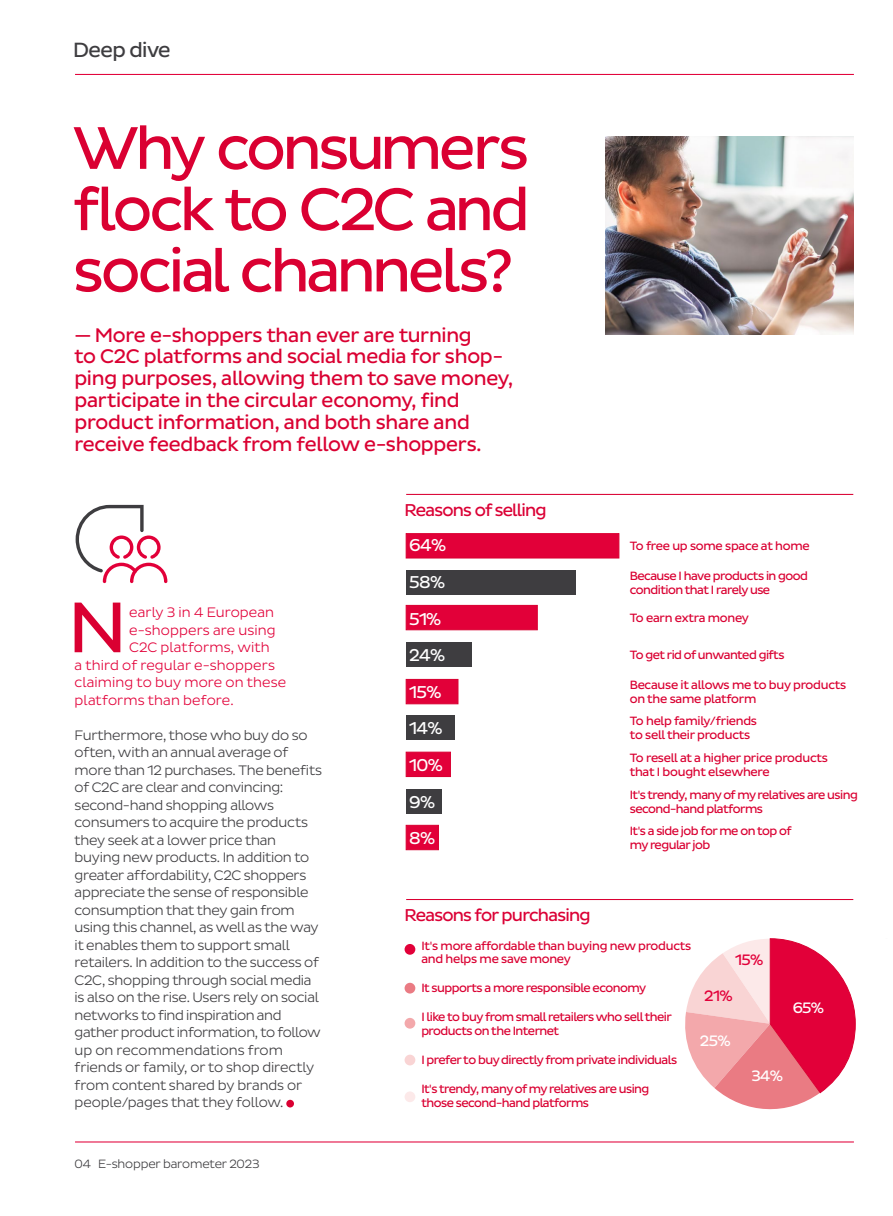
<style>
.page{position:relative;width:893px;height:1216px;background:#fff}
.page>*{position:absolute;margin:0;border:0;box-sizing:border-box;transform-origin:0 0}
.t1{font:72.98px "Pluto Sans DPD Regular";color:#da0032}
.t2{font:61.25px/61.2px "Pluto Sans DPD Regular";letter-spacing:-.05em;color:#da0032;text-align:justify}
.t3{font:21px "Pluto Sans DPD Regular";letter-spacing:-.025em;color:#3e3d40}
.t4{font:20.12px/21.9px "Pluto Sans DPD Regular";letter-spacing:-.01em;color:#da0032}
.t5{font:17.5px "Pluto Sans DPD Regular";letter-spacing:-.04em;color:#db0035}
.t6{font:17.5px "Pluto Sans DPD Regular";letter-spacing:-.04em;color:#fff}
.t7{font:15.4px "Pluto Sans DPD Regular";color:#fff}
.t8{font:15.4px "Pluto Sans DPD Regular";color:#e20039}
.t9{font:14px/17.5px "Pluto Sans DPD Light";letter-spacing:-.015em;color:#3e3d40}
.t10{font:14px "Pluto Sans DPD Light";letter-spacing:.01em;color:#e20039}
.t11{font:12.25px/14px "Pluto Sans DPD Regular";letter-spacing:-.04em;color:#da0032}
.t12{font:12.25px/14px "Pluto Sans DPD Regular";letter-spacing:-.02em;color:#da0032}
.t13{font:12.25px "Pluto Sans DPD Light";letter-spacing:-.01em;color:#3e3d40}
</style>
<div class="page">
<hr style="left:75px;top:74px;width:779px;height:1px;background:#e20039">
<hr style="left:75px;top:1141px;width:779px;height:1px;background:#e20039">
<div style="left:286px;top:1099px;width:8px;height:8px;background:#da0032;border-radius:50%"></div>
<img style="left:605px;top:136px;width:248px;height:199px">
<div style="left:406px;top:533px;width:213px;height:25px;background:#e20039;border:1px solid #da0032"></div>
<div style="left:406px;top:605px;width:132px;height:25px;background:#e20039;border:1px solid #da0032"></div>
<div style="left:406px;top:751px;width:45px;height:26px;background:#e20039;border:1px solid #da0032"></div>
<div style="left:406px;top:679px;width:52px;height:25px;background:#e20039;border:1px solid #da0032"></div>
<div style="left:406px;top:824px;width:33px;height:26px;background:#e20039;border:1px solid #da0032"></div>
<div style="left:406px;top:570px;width:170px;height:24px;background:#3e3d40"></div>
<div style="left:406px;top:642px;width:66px;height:24px;background:#3e3d40"></div>
<div style="left:406px;top:788px;width:35px;height:25px;background:#3e3d40"></div>
<div style="left:406px;top:715px;width:49px;height:24px;background:#3e3d40"></div>
<hr style="left:406px;top:494px;width:447px;height:1px;background:#da0032">
<hr style="left:406px;top:899px;width:447px;height:1px;background:#da0032">
<svg style="left:76px;top:505px;width:91px;height:78px"></svg>
<svg style="left:685px;top:938px;width:171px;height:172px"></svg>
<div style="left:405px;top:943px;width:10px;height:11px;background:#e20039;border-radius:50%"></div>
<div style="left:405px;top:982px;width:10px;height:11px;background:#ea7b83;border-radius:50%"></div>
<div style="left:405px;top:1017px;width:10px;height:11px;background:#f3a8ab;border-radius:50%"></div>
<div style="left:405px;top:1054px;width:10px;height:11px;background:#f9d4d4;border-radius:50%"></div>
<div style="left:405px;top:1091px;width:10px;height:11px;background:#fce9e9;border-radius:50%"></div>
<h3 class="t3" style="left:73px;top:38px;width:99px">Deep dive</h3>
<h2 class="t2" style="left:73px;top:118px;width:458px">Why consumers flock to C2C and social channels?</h2>
<p class="t4" style="left:74px;top:324px;width:440px">— More e-shoppers than ever are turning<br>to C2C platforms and social media for shop&shy;ping purposes, allowing them to save money, participate in the circular economy, find product information, and both share and receive feedback from fellow e-shoppers.</p>
<h1 class="t1" style="left:68px;top:586px;width:60px">N</h1>
<p class="t10" style="left:129px;top:604px;width:146px">early 3 in 4 European</p>
<p class="t10" style="left:129px;top:622px;width:148px">e-shoppers are using</p>
<p class="t10" style="left:129px;top:639px;width:142px">C2C platforms, with</p>
<p class="t10" style="left:75px;top:657px;width:202px">a third of regular e-shoppers</p>
<p class="t10" style="left:75px;top:674px;width:213px">claiming to buy more on these</p>
<p class="t10" style="left:75px;top:692px;width:161px">platforms than before.</p>
<p class="t9" style="left:75px;top:726px;width:249px">Furthermore, those who buy do so often, with an annual average of more than 12 purchases. The benefits of C2C are clear and convincing: second-hand shopping allows consumers to acquire the products they seek at a lower price than buying new products. In addition to greater affordability, C2C shoppers appreciate the sense of responsible consumption that they gain from using this channel, as well as the way it enables them to support small retailers. In addition to the success of C2C, shopping through social media is also on the rise. Users rely on social networks to find inspiration and gather product information, to follow up on recommendations from friends or family, or to shop directly from content shared by brands or people/pages that they follow.</p>
<p class="t13" style="left:74px;top:1156px;width:187px">04 E-shopper barometer 2023</p>
<p class="t5" style="left:405px;top:499px;width:144px">Reasons of selling</p>
<p class="t6" style="left:409px;top:535px;width:38px">64%</p>
<p class="t12" style="left:630px;top:539px;width:181px">To free up some space at home</p>
<p class="t6" style="left:409px;top:572px;width:37px">58%</p>
<p class="t11" style="left:630px;top:569px;width:180px">Because I have products in good condition that I rarely use</p>
<p class="t6" style="left:409px;top:608px;width:34px">51%</p>
<p class="t12" style="left:630px;top:611px;width:121px">To earn extra money</p>
<p class="t6" style="left:409px;top:645px;width:37px">24%</p>
<p class="t11" style="left:630px;top:648px;width:156px">To get rid of unwanted gifts</p>
<p class="t6" style="left:409px;top:682px;width:34px">15%</p>
<p class="t12" style="left:630px;top:678px;width:218px">Because it allows me to buy products on the same platform</p>
<p class="t6" style="left:409px;top:718px;width:35px">14%</p>
<p class="t12" style="left:630px;top:714px;width:129px">To help family/friends to sell their products</p>
<p class="t6" style="left:409px;top:755px;width:35px">10%</p>
<p class="t12" style="left:630px;top:751px;width:200px">To resell at a higher price products that I bought elsewhere</p>
<p class="t6" style="left:409px;top:791px;width:27px">9%</p>
<p class="t6" style="left:409px;top:828px;width:27px">8%</p>
<p class="t11" style="left:630px;top:787px;width:230px">It's trendy, many of my relatives are using second-hand platforms</p>
<p class="t11" style="left:630px;top:824px;width:163px">It's a side job for me on top of my regular job</p>
<p class="t5" style="left:405px;top:904px;width:188px">Reasons for purchasing</p>
<p class="t12" style="left:421px;top:940px;width:271px;line-height:12.2px">It's more affordable than buying new products and helps me save money</p>
<p class="t11" style="left:421px;top:981px;width:226px">It supports a more responsible economy</p>
<p class="t11" style="left:421px;top:1009px;width:252px">I like to buy from small retailers who sell their products on the Internet</p>
<p class="t11" style="left:421px;top:1052px;width:257px">I prefer to buy directly from private individuals</p>
<p class="t11" style="left:421px;top:1081px;width:230px">It's trendy, many of my relatives are using those second-hand platforms</p>
<p class="t8" style="left:735px;top:950px;width:30px">15%</p>
<p class="t8" style="left:704px;top:987px;width:30px">21%</p>
<p class="t7" style="left:700px;top:1031px;width:32px">25%</p>
<p class="t7" style="left:751px;top:1067px;width:33px">34%</p>
<p class="t7" style="left:793px;top:998px;width:33px">65%</p>
</div>
